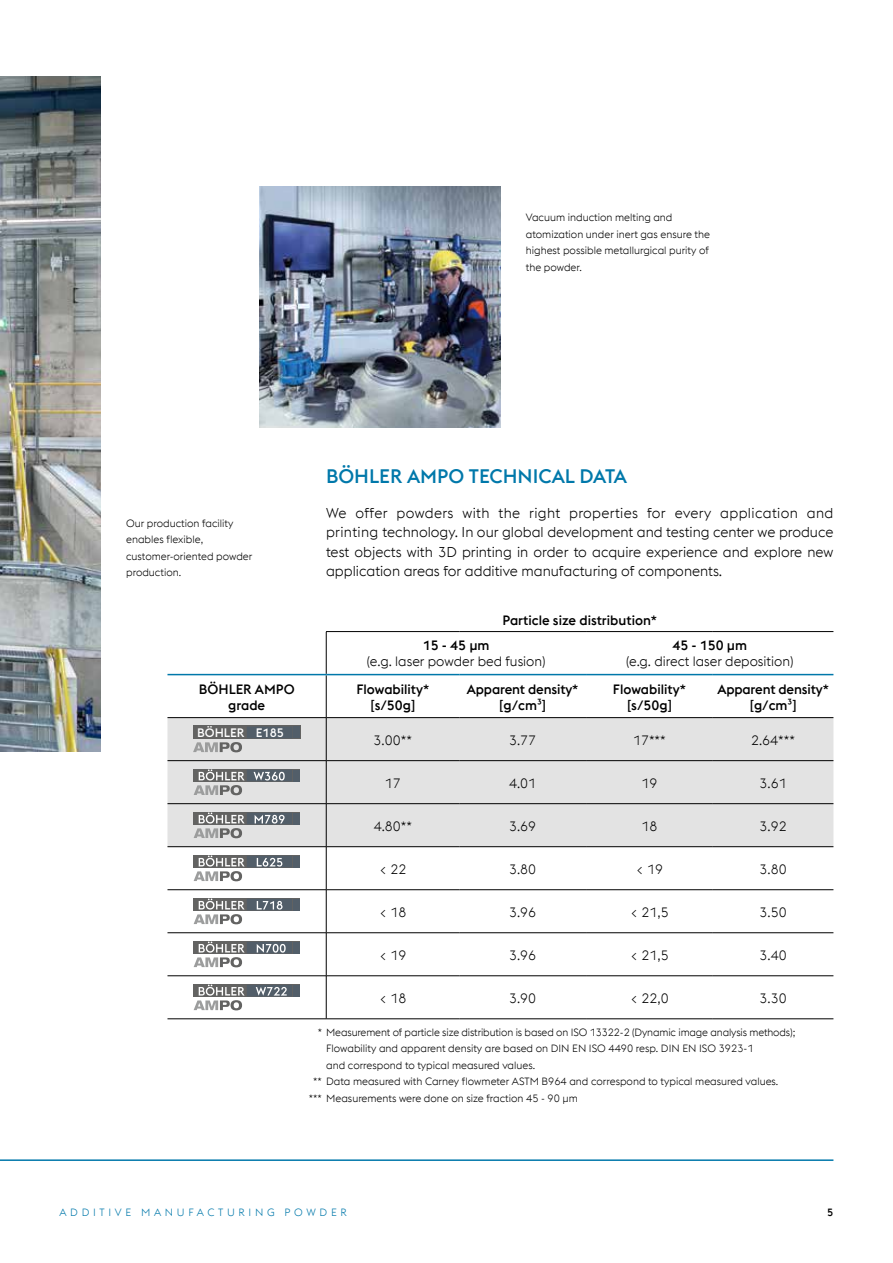
<style>
.page{position:relative;width:893px;height:1263px;background:#fff}
.page>*{position:absolute;margin:0;border:0;box-sizing:border-box;transform-origin:0 0}
.t1{font:500 19.5px "voestalpine";color:#0078aa}
.t2{font:300 14.25px/19.5px "voestalpine";color:#000;text-align:justify}
.t3{font:300 13.5px "voestalpine";color:#000}
.t4{font:500 13.5px/16.5px "voestalpine";color:#000;text-align:center}
.t5{font:500 12.15px "voestalpine";color:#fff}
.t6{font:300 10.5px/16.5px "voestalpine";color:#000}
.t7{font:300 10.5px "voestalpine";letter-spacing:.35em;color:#0078aa}
.t8{font:500 10.5px "voestalpine";color:#000}
</style>
<div class="page">
<hr style="left:0;top:1159px;width:833px;height:2px;background:#0078aa">
<img style="left:0;top:77px;width:101px;height:675px">
<img style="left:259px;top:186px;width:241px;height:241px">
<svg style="left:167px;top:847px;width:666px;height:171px"></svg>
<svg style="left:167px;top:631px;width:666px;height:86px"></svg>
<div style="left:167px;top:718px;width:666px;height:128px;background:#e3e3e3"></div>
<hr style="left:326px;top:631px;width:133px;height:1px;background:#000">
<hr style="left:459px;top:631px;width:127px;height:1px;background:#000">
<hr style="left:586px;top:631px;width:127px;height:1px;background:#000">
<hr style="left:713px;top:631px;width:120px;height:1px;background:#000">
<hr style="left:326px;top:717px;width:133px;height:1px;background:#000">
<hr style="left:459px;top:717px;width:127px;height:1px;background:#000">
<hr style="left:586px;top:717px;width:127px;height:1px;background:#000">
<hr style="left:713px;top:717px;width:120px;height:1px;background:#000">
<hr style="left:326px;top:760px;width:133px;height:1px;background:#000">
<hr style="left:459px;top:760px;width:127px;height:1px;background:#000">
<hr style="left:586px;top:760px;width:127px;height:1px;background:#000">
<hr style="left:713px;top:760px;width:120px;height:1px;background:#000">
<hr style="left:167px;top:803px;width:159px;height:1px;background:#000">
<hr style="left:326px;top:803px;width:133px;height:1px;background:#000">
<hr style="left:459px;top:803px;width:127px;height:1px;background:#000">
<hr style="left:586px;top:803px;width:127px;height:1px;background:#000">
<hr style="left:713px;top:803px;width:120px;height:1px;background:#000">
<hr style="left:167px;top:846px;width:159px;height:1px;background:#000">
<hr style="left:326px;top:846px;width:133px;height:1px;background:#000">
<hr style="left:459px;top:846px;width:127px;height:1px;background:#000">
<hr style="left:586px;top:846px;width:127px;height:1px;background:#000">
<hr style="left:713px;top:846px;width:120px;height:1px;background:#000">
<hr style="left:167px;top:889px;width:159px;height:1px;background:#000">
<hr style="left:326px;top:889px;width:133px;height:1px;background:#000">
<hr style="left:459px;top:889px;width:127px;height:1px;background:#000">
<hr style="left:586px;top:889px;width:127px;height:1px;background:#000">
<hr style="left:713px;top:889px;width:120px;height:1px;background:#000">
<hr style="left:167px;top:932px;width:159px;height:1px;background:#000">
<hr style="left:326px;top:932px;width:133px;height:1px;background:#000">
<hr style="left:459px;top:932px;width:127px;height:1px;background:#000">
<hr style="left:586px;top:932px;width:127px;height:1px;background:#000">
<hr style="left:713px;top:932px;width:120px;height:1px;background:#000">
<hr style="left:167px;top:717px;width:159px;height:1px;background:#000">
<hr style="left:167px;top:760px;width:159px;height:1px;background:#000">
<hr style="left:167px;top:975px;width:159px;height:1px;background:#000">
<hr style="left:326px;top:975px;width:133px;height:1px;background:#000">
<hr style="left:459px;top:975px;width:127px;height:1px;background:#000">
<hr style="left:586px;top:975px;width:127px;height:1px;background:#000">
<hr style="left:713px;top:975px;width:120px;height:1px;background:#000">
<hr style="left:167px;top:1018px;width:159px;height:1px;background:#000">
<hr style="left:326px;top:1018px;width:133px;height:1px;background:#000">
<hr style="left:459px;top:1018px;width:127px;height:1px;background:#000">
<hr style="left:586px;top:1018px;width:127px;height:1px;background:#000">
<hr style="left:713px;top:1018px;width:120px;height:1px;background:#000">
<hr style="left:326px;top:632px;width:1px;height:42px;background:#000">
<hr style="left:326px;top:675px;width:1px;height:42px;background:#000">
<hr style="left:326px;top:718px;width:1px;height:42px;background:#000">
<hr style="left:326px;top:761px;width:1px;height:42px;background:#000">
<hr style="left:326px;top:804px;width:1px;height:42px;background:#000">
<hr style="left:326px;top:847px;width:1px;height:42px;background:#000">
<hr style="left:326px;top:890px;width:1px;height:42px;background:#000">
<hr style="left:326px;top:933px;width:1px;height:42px;background:#000">
<hr style="left:326px;top:976px;width:1px;height:42px;background:#000">
<hr style="left:167px;top:674px;width:159px;height:1px;background:#0078aa">
<hr style="left:326px;top:674px;width:133px;height:1px;background:#0078aa">
<hr style="left:459px;top:674px;width:127px;height:1px;background:#0078aa">
<hr style="left:586px;top:674px;width:127px;height:1px;background:#0078aa">
<hr style="left:713px;top:674px;width:120px;height:1px;background:#0078aa">
<div style="left:193px;top:726px;width:107px;height:13px;background:#636362"></div>
<svg style="left:193px;top:727px;width:100px;height:25px"></svg>
<div style="left:293px;top:726px;width:7px;height:12px;background:#525e69"></div>
<div style="left:194px;top:769px;width:106px;height:13px;background:#636362"></div>
<svg style="left:194px;top:769px;width:98px;height:26px"></svg>
<div style="left:293px;top:770px;width:6px;height:11px;background:#525e69"></div>
<div style="left:194px;top:812px;width:106px;height:13px;background:#636362"></div>
<svg style="left:194px;top:812px;width:98px;height:26px"></svg>
<div style="left:293px;top:813px;width:6px;height:11px;background:#525e69"></div>
<div style="left:194px;top:855px;width:106px;height:13px;background:#636362"></div>
<svg style="left:194px;top:855px;width:98px;height:26px"></svg>
<div style="left:293px;top:856px;width:6px;height:11px;background:#525e69"></div>
<div style="left:194px;top:898px;width:106px;height:13px;background:#636362"></div>
<svg style="left:194px;top:898px;width:98px;height:26px"></svg>
<div style="left:293px;top:899px;width:6px;height:11px;background:#525e69"></div>
<div style="left:194px;top:941px;width:106px;height:13px;background:#636362"></div>
<svg style="left:194px;top:941px;width:98px;height:26px"></svg>
<div style="left:293px;top:942px;width:6px;height:11px;background:#525e69"></div>
<div style="left:194px;top:984px;width:106px;height:13px;background:#636362"></div>
<svg style="left:194px;top:984px;width:98px;height:26px"></svg>
<div style="left:293px;top:985px;width:6px;height:11px;background:#525e69"></div>
<p class="t6" style="left:526px;top:209px;width:186px">Vacuum induction melting and atomization under inert gas ensure the highest possible metallurgical purity of the powder.</p>
<p class="t6" style="left:126px;top:515px;width:128px">Our production facility enables flexible, customer-oriented powder production.</p>
<h1 class="t1" style="left:326px;top:464px;width:303px">BÖHLER AMPO TECHNICAL DATA</h1>
<p class="t2" style="left:326px;top:503px;width:509px">We offer powders with the right properties for every application and printing technology. In our global development and testing center we produce test objects with 3D printing in order to acquire experience and explore new application areas for additive manufacturing of components.</p>
<p class="t4" style="left:502px;top:612px;width:156px">Particle size distribution*</p>
<p class="t4" style="left:423px;top:637px;width:68px">15 - 45 µm</p>
<p class="t3" style="left:367px;top:654px;width:180px">(e.g. laser powder bed fusion)</p>
<p class="t4" style="left:672px;top:637px;width:76px">45 - 150 µm</p>
<p class="t3" style="left:626px;top:654px;width:169px">(e.g. direct laser deposition)</p>
<p class="t4" style="left:199px;top:680px;width:97px">BÖHLER AMPO grade</p>
<p class="t4" style="left:356px;top:680px;width:75px">Flowability* [s/50g]</p>
<p class="t4" style="left:467px;top:680px;width:113px">Apparent density* [g/cm³]</p>
<p class="t4" style="left:613px;top:680px;width:75px">Flowability* [s/50g]</p>
<p class="t4" style="left:717px;top:680px;width:113px">Apparent density* [g/cm³]</p>
<p class="t5" style="left:197px;top:726px;width:88px">BÖHLER E185</p>
<p class="t3" style="left:373px;top:732px;width:40px">3.00**</p>
<p class="t3" style="left:509px;top:732px;width:29px">3.77</p>
<p class="t3" style="left:633px;top:732px;width:34px">17***</p>
<p class="t3" style="left:751px;top:732px;width:45px">2.64***</p>
<p class="t3" style="left:385px;top:775px;width:17px">17</p>
<p class="t3" style="left:509px;top:775px;width:29px">4.01</p>
<p class="t3" style="left:641px;top:775px;width:17px">19</p>
<p class="t3" style="left:760px;top:775px;width:29px">3.61</p>
<p class="t3" style="left:374px;top:818px;width:40px">4.80**</p>
<p class="t3" style="left:509px;top:818px;width:29px">3.69</p>
<p class="t3" style="left:641px;top:818px;width:17px">18</p>
<p class="t3" style="left:760px;top:818px;width:29px">3.92</p>
<p class="t3" style="left:379px;top:861px;width:29px">&lt; 22</p>
<p class="t3" style="left:509px;top:861px;width:29px">3.80</p>
<p class="t3" style="left:636px;top:861px;width:29px">&lt; 19</p>
<p class="t3" style="left:760px;top:861px;width:29px">3.80</p>
<p class="t3" style="left:379px;top:904px;width:29px">&lt; 18</p>
<p class="t3" style="left:509px;top:904px;width:29px">3.96</p>
<p class="t3" style="left:630px;top:904px;width:40px">&lt; 21,5</p>
<p class="t3" style="left:760px;top:904px;width:29px">3.50</p>
<p class="t3" style="left:379px;top:947px;width:29px">&lt; 19</p>
<p class="t3" style="left:509px;top:947px;width:29px">3.96</p>
<p class="t3" style="left:630px;top:947px;width:40px">&lt; 21,5</p>
<p class="t3" style="left:760px;top:947px;width:29px">3.40</p>
<p class="t3" style="left:379px;top:990px;width:29px">&lt; 18</p>
<p class="t3" style="left:509px;top:990px;width:29px">3.90</p>
<p class="t3" style="left:630px;top:990px;width:40px">&lt; 22,0</p>
<p class="t3" style="left:760px;top:990px;width:29px">3.30</p>
<p class="t6" style="left:318px;top:1024px;width:479px">* Measurement of particle size distribution is based on ISO 13322-2 (Dynamic image analysis methods);</p>
<p class="t6" style="left:309px;top:1073px;width:471px;text-indent:4px">** Data measured with Carney flowmeter ASTM B964 and correspond to typical measured values. *** Measurements were done on size fraction 45 - 90 µ m</p>
<p class="t6" style="left:326px;top:1040px;width:429px">Flowability and apparent density are based on DIN EN ISO 4490 resp. DIN EN ISO 3923-1 and correspond to typical measured values.</p>
<p class="t7" style="left:60px;top:1206px;width:289px">ADDITIVE MANUFACTURING POWDER</p>
<p class="t8" style="left:827px;top:1205px;width:8px">5</p>
</div>
